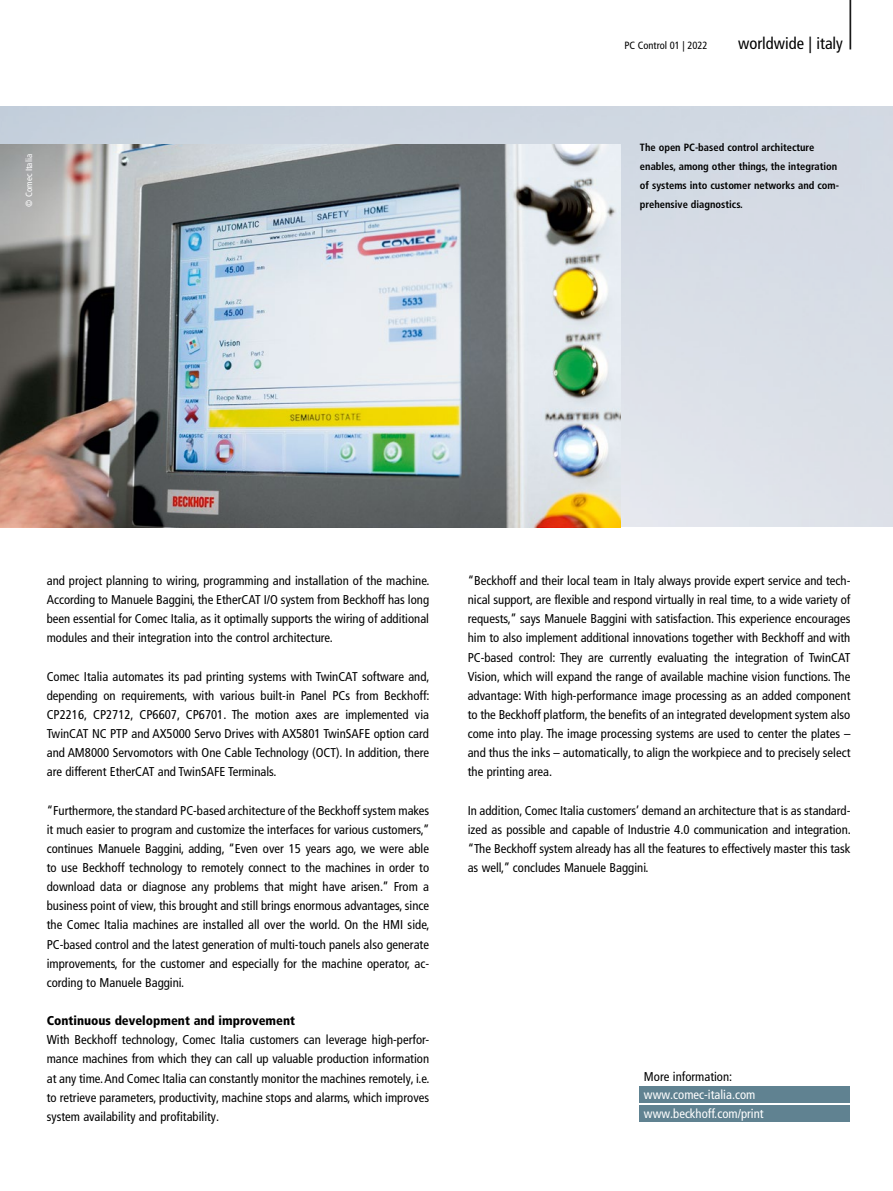
<style>
.page{position:relative;width:893px;height:1191px;background:#fff}
.page>*{position:absolute;margin:0;border:0;box-sizing:border-box;transform-origin:0 0}
.t1{font:300 condensed 61.8px "Frutiger LT Pro";color:#000;scale:.49 1}
.t2{font:condensed 16.5px "Frutiger LT Pro";color:#000}
.t3{font:condensed 12.75px/19.2px "Frutiger LT Pro";color:#000;text-align:justify}
.t4{font:condensed 12.75px/18.8px "Frutiger LT Pro";color:#fff}
.t5{font:900 condensed 12.75px "Frutiger LT Pro";color:#000}
.t6{font:700 condensed 10.5px/19px "Frutiger LT Pro";color:#000}
.t7{font:condensed 10.5px "Frutiger LT Pro";color:#000}
.t8{font:condensed 9px "Frutiger LT Pro";color:#fff}
</style>
<div class="page">
<img style="left:0;top:106px;width:893px;height:421px">
<div style="left:640px;top:1086px;width:210px;height:16px;background:#608291"></div>
<div style="left:640px;top:1105px;width:210px;height:16px;background:#608291"></div>
<img style="left:0;top:145px;width:621px;height:382px">
<p class="t8" style="left:24px;top:206px;width:54px;rotate:-90deg">© Comec Italia</p>
<h1 class="t1" style="left:847px;top:-23px;width:15px">|</h1>
<p class="t7" style="left:624px;top:39px;width:85px">PC Control 01 | 2022</p>
<p class="t2" style="left:738px;top:34px;width:106px">worldwide | italy</p>
<p class="t6" style="left:640px;top:137px;width:201px">The open PC-based control architecture enables, among other things, the integration of systems into customer networks and com-</p>
<p class="t6" style="left:640px;top:195px;width:105px">prehensive diagnostics.</p>
<p class="t3" style="left:47px;top:571px;width:384px">and project planning to wiring, programming and installation of the machine.<br>According to Manuele Baggini, the EtherCAT I/O system from Beckhoff has long been essential for Comec Italia, as it optimally supports the wiring of additional modules and their integration into the control architecture.</p>
<p class="t3" style="left:47px;top:666px;width:384px">Comec Italia automates its pad printing systems with TwinCAT software and, depending on requirements, with various built-in Panel PCs from Beckhoff:<br>CP2216, CP2712, CP6607, CP6701. The motion axes are implemented via TwinCAT NC PTP and AX5000 Servo Drives with AX5801 TwinSAFE option card and AM8000 Servomotors with One Cable Technology (OCT). In addition, there are different EtherCAT and TwinSAFE Terminals.</p>
<p class="t3" style="left:47px;top:800px;width:384px">“Furthermore, the standard PC-based architecture of the Beckhoff system makes it much easier to program and customize the interfaces for various customers,” continues Manuele Baggini, adding, “Even over 15 years ago, we were able to use Beckhoff technology to remotely connect to the machines in order to download data or diagnose any problems that might have arisen.” From a business point of view, this brought and still brings enormous advantages, since the Comec Italia machines are installed all over the world. On the HMI side, PC-based control and the latest generation of multi-touch panels also generate improvements, for the customer and especially for the machine operator, ac&shy;cording to Manuele Baggini.</p>
<p class="t5" style="left:47px;top:1013px;width:250px">Continuous development and improvement</p>
<p class="t3" style="left:47px;top:1030px;width:384px">With Beckhoff technology, Comec Italia customers can leverage high-perfor&shy;mance machines from which they can call up valuable production information at any time. And Comec Italia can constantly monitor the machines remotely, i.e. to retrieve parameters, productivity, machine stops and alarms, which improves system availability and profitability.</p>
<p class="t3" style="left:468px;top:571px;width:384px">“Beckhoff and their local team in Italy always provide expert service and tech&shy;nical support, are flexible and respond virtually in real time, to a wide variety of requests,” says Manuele Baggini with satisfaction. This experience encourages him to also implement additional innovations together with Beckhoff and with PC-based control: They are currently evaluating the integration of TwinCAT Vision, which will expand the range of available machine vision functions. The advantage: With high-performance image processing as an added component to the Beckhoff platform, the benefits of an integrated development system also come into play. The image processing systems are used to center the plates – and thus the inks – automatically, to align the workpiece and to precisely select the printing area.</p>
<p class="t3" style="left:468px;top:800px;width:385px">In addition, Comec Italia customers’ demand an architecture that is as standard&shy;ized as possible and capable of Industrie 4.0 communication and integration. “The Beckhoff system already has all the features to effectively master this task as well,” concludes Manuele Baggini.</p>
<p class="t3" style="left:644px;top:1066px;width:90px">More information:</p>
<p class="t4" style="left:644px;top:1085px;width:121px">www.comec-italia.com www.beckhoff.com/print</p>
</div>
